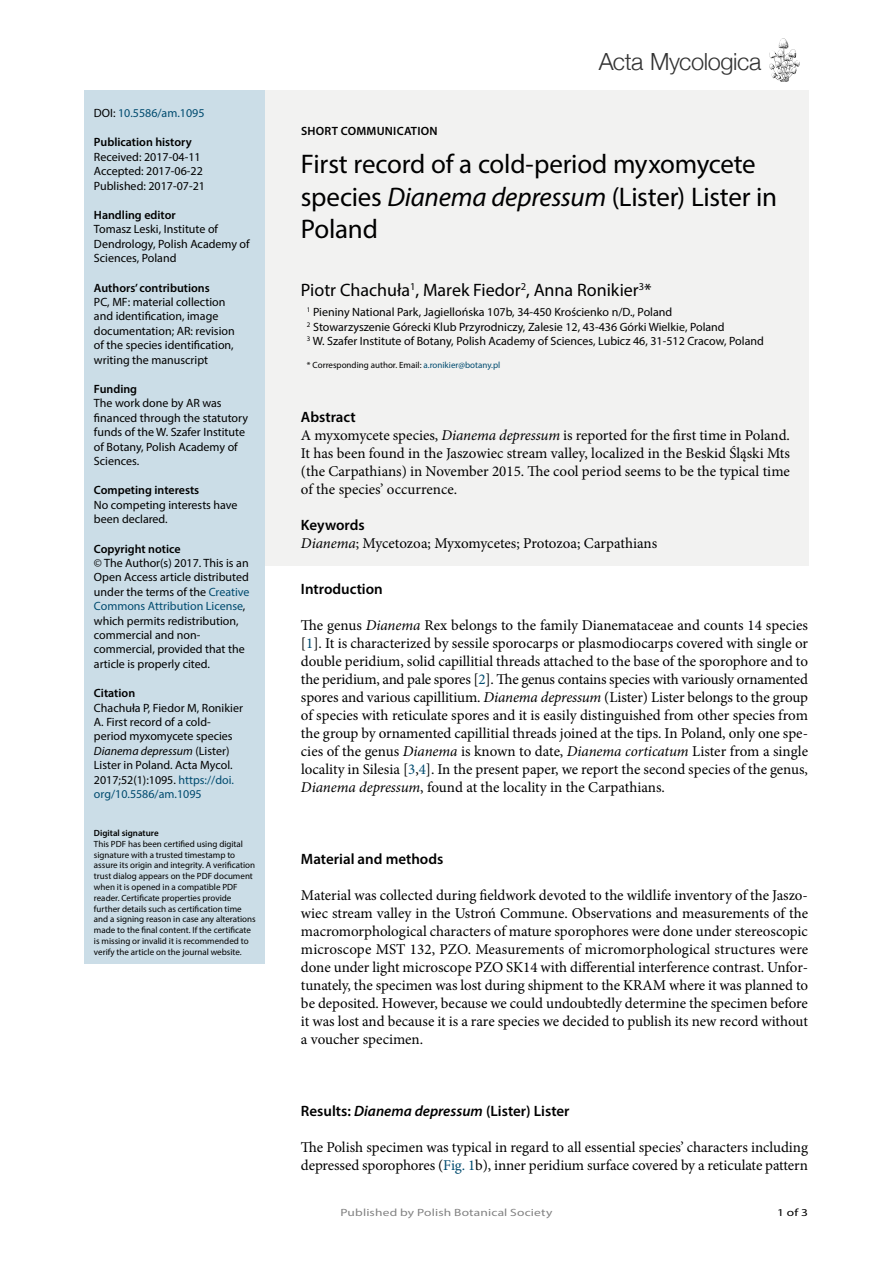
<style>
.page{position:relative;width:893px;height:1263px;background:#fff}
.page>*{position:absolute;margin:0;border:0;box-sizing:border-box;transform-origin:0 0}
.t1{font:27px/32.4px "Myriad Pro";letter-spacing:-.01em;color:#000}
.t2{font:300 23.55px "Helvetica Neue";letter-spacing:-.02em;color:#333}
.Authors{font:18px "Myriad Pro";color:#000}
.Body_text{font:15px/18px "Minion Pro";letter-spacing:-.005em;color:#000;text-align:justify}
.t3{font:600 15px "Myriad Pro";color:#000}
.Keywords{font:15px "Minion Pro";letter-spacing:-.005em;color:#000}
.Body_text-2{font:12px/14.4px "Myriad Pro";color:#000}
.Affiliations{font:12px "Myriad Pro";color:#000}
.Article_type{font:600 12px "Myriad Pro";color:#000}
.Body_text-3{font:12px "Myriad Pro";color:#004b6f}
.Article_type-2{font:600 12px "Myriad Pro";letter-spacing:.02em;color:#000}
.t4{font:10.5px "Myriad Pro Regular 2";letter-spacing:.01em;color:#828282;scale:1.28 1}
.Number{font:10.5px "Myriad Pro";color:#000;scale:1.28 1}
.Body_text-4{font:9px/10.8px "Myriad Pro";color:#000}
.Corresponding_author{font:9px "Myriad Pro";color:#000}
.t5{font:600 9px "Myriad Pro";color:#000}
.s1{color:#000}
.s2{color:#004b6f}
.s3{font-style:italic}
</style>
<div class="page">
<svg style="left:769px;top:38px;width:31px;height:44px"></svg>
<div style="left:265px;top:90px;width:543px;height:476px;background:#f2f2f1"></div>
<div style="left:85px;top:90px;width:180px;height:874px;background:#cbdde7"></div>
<p class="Body_text-3" style="left:94px;top:106px;width:112px"><span class="s1">DOI:</span> 10.5586/am.1095</p>
<p class="Article_type" style="left:94px;top:135px;width:99px">Publication history</p>
<p class="Body_text-2" style="left:94px;top:149px;width:108px">Received: 2017-04-11</p>
<p class="Body_text-2" style="left:94px;top:164px;width:110px">Accepted: 2017-06-22</p>
<p class="Body_text-2" style="left:94px;top:178px;width:113px">Published: 2017-07-21</p>
<p class="Article_type" style="left:94px;top:207px;width:83px">Handling editor</p>
<p class="Body_text-2" style="left:94px;top:222px;width:157px">Tomasz Leski, Institute of<br>Dendrology, Polish Academy of<br>Sciences, Poland</p>
<p class="Article_type" style="left:94px;top:280px;width:117px">Authors’ contributions</p>
<p class="Body_text-2" style="left:94px;top:295px;width:142px">PC, MF: material collection and identification, image documentation; AR: revision of the species identification, writing the manuscript</p>
<p class="Article_type" style="left:94px;top:381px;width:45px">Funding</p>
<p class="Body_text-2" style="left:94px;top:396px;width:156px">The work done by AR was financed through the statutory funds of the W. Szafer Institute of Botany, Polish Academy of<br>Sciences.</p>
<p class="Article_type" style="left:94px;top:483px;width:107px">Competing interests</p>
<p class="Body_text-2" style="left:94px;top:497px;width:145px">No competing interests have been declared.</p>
<p class="Article_type" style="left:94px;top:541px;width:88px">Copyright notice</p>
<p class="Body_text-2" style="left:94px;top:556px;width:157px">© The Author(s) 2017. This is an<br>Open Access article distributed under the terms of the <span class="s2">Creative<br>Commons Attribution License</span>, which permits redistribution, commercial and non&shy;commercial, provided that the article is properly cited.</p>
<p class="Article_type" style="left:94px;top:686px;width:43px">Citation</p>
<p class="Body_text-2" style="left:94px;top:700px;width:151px">Chachuła P, Fiedor M, Ronikier<br>A. First record of a cold&shy;period myxomycete species<br><span class="s3">Dianema depressum</span> (Lister)<br>Lister in Poland. Acta Mycol.<br>2017;52(1):1095. <span class="s2">https://doi. org/10.5586/am.1095</span></p>
<p class="t5" style="left:94px;top:827px;width:66px">Digital signature</p>
<p class="Body_text-4" style="left:94px;top:838px;width:163px">This PDF has been certified using digital signature with a trusted timestamp to assure its origin and integrity. A verification trust dialog appears on the PDF document when it is opened in a compatible PDF reader. Certificate properties provide further details such as certification time and a signing reason in case any alterations made to the final content. If the certificate is missing or invalid it is recommended to verify the article on the journal website.</p>
<h2 class="t2" style="left:599px;top:43px;width:164px">Acta Mycologica</h2>
<p class="Article_type-2" style="left:301px;top:123px;width:138px">SHORT COMMUNICATION</p>
<p class="t1" style="left:301px;top:148px;width:478px">First record of a cold-period myxomycete species <span class="s3">Dianema depressum</span> (Lister) Lister in<br>Poland</p>
<p class="Authors" style="left:301px;top:279px;width:352px">Piotr Chachuła<sup>1</sup>, Marek Fiedor<sup>2</sup>, Anna Ronikier<sup>3</sup>*</p>
<p class="Affiliations" style="left:307px;top:305px;width:367px"><sup>1</sup> Pieniny National Park, Jagiellońska 107b, 34-450 Krościenko n/D., Poland</p>
<p class="Affiliations" style="left:307px;top:319px;width:419px"><sup>2</sup> Stowarzyszenie Górecki Klub Przyrodniczy, Zalesie 12, 43-436 Górki Wielkie, Poland</p>
<p class="Affiliations" style="left:307px;top:334px;width:458px"><sup>3</sup> W. Szafer Institute of Botany, Polish Academy of Sciences, Lubicz 46, 31-512 Cracow, Poland</p>
<p class="Corresponding_author" style="left:307px;top:359px;width:195px">* Corresponding author. Email: <span class="s2">a.ronikier@botany.pl</span></p>
<p class="t3" style="left:301px;top:407px;width:56px">Abstract</p>
<p class="Body_text" style="left:301px;top:426px;width:491px">A myxomycete species, <span class="s3">Dianema depressum</span> is reported for the first time in Poland.<br>It has been found in the Jaszowiec stream valley, localized in the Beskid Śląski Mts (the Carpathians) in November 2015. The cool period seems to be the typical time of the species’ occurrence.</p>
<p class="t3" style="left:301px;top:515px;width:65px">Keywords</p>
<p class="Keywords" style="left:301px;top:533px;width:358px"><span class="s3">Dianema</span>; Mycetozoa; Myxomycetes; Protozoa; Carpathians</p>
<p class="t3" style="left:301px;top:579px;width:83px">Introduction</p>
<p class="Body_text" style="left:301px;top:616px;width:509px">The genus <span class="s3">Dianema</span> Rex belongs to the family Dianemataceae and counts 14 species [<span class="s2">1</span>]. It is characterized by sessile sporocarps or plasmodiocarps covered with single or double peridium, solid capillitial threads attached to the base of the sporophore and to the peridium, and pale spores [<span class="s2">2</span>]. The genus contains species with variously ornamented spores and various capillitium. <span class="s3">Dianema depressum</span> (Lister) Lister belongs to the group of species with reticulate spores and it is easily distinguished from other species from the group by ornamented capillitial threads joined at the tips. In Poland, only one spe&shy;cies of the genus <span class="s3">Dianema</span> is known to date, <span class="s3">Dianema corticatum</span> Lister from a single locality in Silesia [<span class="s2">3</span>,<span class="s2">4</span>]. In the present paper, we report the second species of the genus, <span class="s3">Dianema depressum</span>, found at the locality in the Carpathians.</p>
<p class="t3" style="left:301px;top:849px;width:144px">Material and methods</p>
<p class="Body_text" style="left:301px;top:886px;width:509px">Material was collected during fieldwork devoted to the wildlife inventory of the Jaszo&shy;wiec stream valley in the Ustroń Commune. Observations and measurements of the macromorphological characters of mature sporophores were done under stereoscopic microscope MST 132, PZO. Measurements of micromorphological structures were done under light microscope PZO SK14 with differential interference contrast. Unfor&shy;tunately, the specimen was lost during shipment to the KRAM where it was planned to be deposited. However, because we could undoubtedly determine the specimen before it was lost and because it is a rare species we decided to publish its new record without a voucher specimen.</p>
<p class="t3" style="left:301px;top:1101px;width:270px">Results: <span class="s3">Dianema depressum</span> (Lister) Lister</p>
<p class="Body_text" style="left:301px;top:1138px;width:509px">The Polish specimen was typical in regard to all essential species’ characters including depressed sporophores (<span class="s2">Fig. 1</span>b), inner peridium surface covered by a reticulate pattern</p>
<p class="t4" style="left:340px;top:1205px;width:167px">Published by Polish Botanical Society</p>
<p class="Number" style="left:777px;top:1205px;width:26px">1 of 3</p>
</div>
